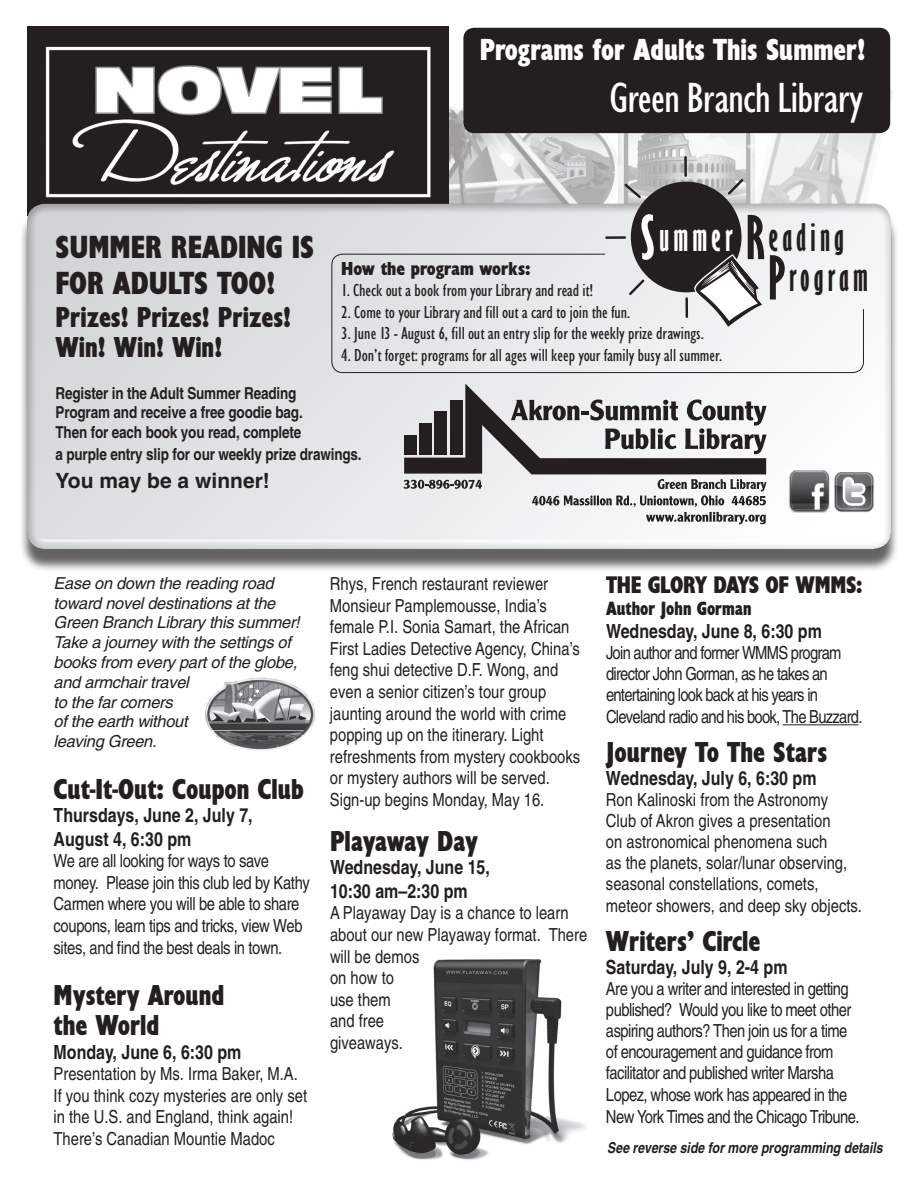
<style>
.page{position:relative;width:918px;height:1188px;background:#fff}
.page>*{position:absolute;margin:0;border:0;box-sizing:border-box;transform-origin:0 0}
.t1{font:43.65px "Classical Sans Cond DTC";letter-spacing:-.02em;color:#fff}
.t2{font:41.85px/40.3px "Classical Sans Ex Cond DTC";color:#231f20}
.t3{font:33.3px/36px "Classical Sans Ex Bd Cond DTC";color:#231f20;scale:.9 1}
.t4{font:31.65px "Classical Sans Ex Bd Cond DTC";color:#fff;scale:.9 1}
.t5{font:30px/30px "Classical Sans Ex Bd Cond DTC";color:#231f20;scale:.9 1}
.t6{font:30px "Classical Sans Ex Bd Cond DTC";letter-spacing:-.02em;color:#231f20;scale:.9 1}
.t7{font:24.9px "Classical Sans Ex Bd Cond DTC";letter-spacing:-.01em;color:#231f20;scale:.9 1}
.t8{font:700 21px "Helvetica";color:#231f20}
.t9{font:19.95px "Classical Sans Ex Bd Cond DTC";color:#231f20;scale:.9 1}
.t10{font:700 condensed 19.5px/23.4px "Helvetica";color:#231f20}
.t11{font:19.5px "Classical Sans Ex Bd Cond DTC";color:#231f20}
.t12{font:condensed 18px/21.6px "Helvetica";color:#231f20}
.t13{font:condensed 18px/21.1px "Helvetica";letter-spacing:-.03em;color:#231f20}
.t14{font:18px "Classical Sans Cond DTC";color:#231f20}
.t15{font:condensed 18px/21.6px "Helvetica";letter-spacing:-.02em;color:#231f20}
.t16{font:condensed 18px/21.1px "Helvetica";letter-spacing:-.04em;color:#231f20}
.t17{font:italic 16.5px/19.8px "Helvetica";letter-spacing:-.02em;color:#231f20}
.t18{font:700 condensed 16.5px/19.8px "Helvetica";letter-spacing:-.01em;color:#231f20}
.t19{font:italic 700 condensed 15px "Helvetica";color:#231f20}
.s1{font-size:66.45px;color:#fff}
.s2{color:#fff}
.s3{font-size:66.45px}
</style>
<div class="page">
<img style="left:393px;top:960px;width:193px;height:200px">
<img style="left:592px;top:133px;width:25px;height:69px">
<img style="left:617px;top:133px;width:128px;height:69px">
<img style="left:745px;top:63px;width:147px;height:139px">
<img style="left:448px;top:102px;width:144px;height:100px">
<img style="left:27px;top:27px;width:421px;height:175px">
<div style="left:19px;top:210px;width:880px;height:362px;background:#231f20;opacity:.7"></div>
<div style="left:26px;top:202px;width:866px;height:348px;background:#231f20;opacity:.75"></div>
<hr style="left:783px;top:724px;width:75px;height:1px;background:#231f20">
<svg style="left:331px;top:253px;width:533px;height:120px"></svg>
<div style="left:463px;top:28px;width:427px;height:105px;background:#231f20;border-radius:11px"></div>
<svg style="left:404px;top:384px;width:362px;height:140px"></svg>
<img style="left:205px;top:677px;width:110px;height:74px">
<img style="left:833px;top:472px;width:42px;height:41px">
<img style="left:787px;top:470px;width:43px;height:43px">
<div style="left:631px;top:182px;width:111px;height:110px;background:#231f20;border-radius:50%"></div>
<svg style="left:622px;top:181px;width:21px;height:19px"></svg>
<hr style="left:684px;top:157px;width:3px;height:19px;background:#231f20">
<svg style="left:726px;top:177px;width:20px;height:20px"></svg>
<hr style="left:685px;top:298px;width:3px;height:19px;background:#231f20">
<svg style="left:627px;top:277px;width:20px;height:20px"></svg>
<hr style="left:606px;top:236px;width:19px;height:3px;background:#231f20">
<svg style="left:694px;top:254px;width:70px;height:74px"></svg>
<h3 class="t4" style="left:480px;top:32px;width:430px">Programs for Adults This Summer!</h3>
<h1 class="t1" style="left:610px;top:73px;width:255px">Green Branch Library</h1>
<h2 class="t2" style="left:765px;top:217px;width:106px;text-indent:-128px"><span class="s1">S</span><span class="s2">ummer</span> <span class="s3">R</span>eading<br><span class="s3">P</span>rogram</h2>
<h3 class="t3" style="left:56px;top:229px;width:289px">SUMMER READING IS<br>FOR ADULTS TOO!</h3>
<h3 class="t5" style="left:56px;top:303px;width:263px">Prizes! Prizes! Prizes!<br>Win! Win! Win!</h3>
<p class="t18" style="left:56px;top:383px;width:249px">Register in the Adult Summer Reading<br>Program and receive a free goodie bag.<br>Then for each book you read, complete</p>
<p class="t18" style="left:56px;top:444px;width:308px">a purple entry slip for our weekly prize drawings.</p>
<p class="t8" style="left:56px;top:468px;width:216px">You may be a winner!</p>
<p class="t11" style="left:341px;top:257px;width:191px">How the program works:</p>
<p class="t14" style="left:341px;top:280px;width:253px">1. Check out a book from your Library and read it!</p>
<p class="t14" style="left:341px;top:302px;width:291px">2. Come to your Library and fill out a card to join the fun.</p>
<p class="t14" style="left:341px;top:323px;width:364px">3. June 13 - August 6, fill out an entry slip for the weekly prize drawings.</p>
<p class="t14" style="left:341px;top:345px;width:383px">4. Don’t forget: programs for all ages will keep your family busy all summer.</p>
<p class="t17" style="left:54px;top:573px;width:248px">Ease on down the reading road toward novel destinations at the<br>Green Branch Library this summer!<br>Take a journey with the settings of books from every part of the globe, and armchair travel<br>to the far corners<br>of the earth without<br>leaving Green.</p>
<h3 class="t5" style="left:54px;top:774px;width:280px">Cut-It-Out: Coupon Club</h3>
<p class="t10" style="left:54px;top:803px;width:201px">Thursdays, June 2, July 7,<br>August 4, 6:30 pm</p>
<p class="t15" style="left:54px;top:850px;width:258px">We are all looking for ways to save money. Please join this club led by Kathy Carmen where you will be able to share coupons, learn tips and tricks, view Web sites, and find the best deals in town.</p>
<h3 class="t5" style="left:54px;top:980px;width:191px">Mystery Around the World</h3>
<p class="t10" style="left:54px;top:1040px;width:189px">Monday, June 6, 6:30 pm</p>
<p class="t12" style="left:54px;top:1063px;width:255px">Presentation by Ms. Irma Baker, M.A.<br>If you think cozy mysteries are only set in the U.S. and England, think again!<br>There’s Canadian Mountie Madoc</p>
<p class="t12" style="left:330px;top:573px;width:252px">Rhys, French restaurant reviewer Monsieur Pamplemousse, India’s female P.I. Sonia Samart, the African First Ladies Detective Agency, China’s feng shui detective D.F. Wong, and even a senior citizen’s tour group jaunting around the world with crime popping up on the itinerary. Light refreshments from mystery cookbooks or mystery authors will be served.<br>Sign-up begins Monday, May 16.</p>
<h3 class="t6" style="left:330px;top:825px;width:166px">Playaway Day</h3>
<p class="t10" style="left:330px;top:855px;width:161px">Wednesday, June 15,<br>10:30 am–2:30 pm</p>
<p class="t12" style="left:330px;top:902px;width:259px">A Playaway Day is a chance to learn about our new Playaway format. There will be demos<br>on how to<br>use them<br>and free<br>giveaways.</p>
<h3 class="t7" style="left:606px;top:572px;width:287px">THE GLORY DAYS OF WMMS:</h3>
<p class="t9" style="left:606px;top:598px;width:163px">Author John Gorman</p>
<p class="t10" style="left:606px;top:620px;width:217px">Wednesday, June 8, 6:30 pm</p>
<p class="t16" style="left:606px;top:643px;width:258px">Join author and former WMMS program director John Gorman, as he takes an entertaining look back at his years in Cleveland radio and his book, The Buzzard.</p>
<h3 class="t5" style="left:606px;top:737px;width:247px">Journey To The Stars</h3>
<p class="t10" style="left:606px;top:767px;width:212px">Wednesday, July 6, 6:30 pm</p>
<p class="t12" style="left:606px;top:790px;width:257px;line-height:21.1px">Ron Kalinoski from the Astronomy Club of Akron gives a presentation<br>on astronomical phenomena such<br>as the planets, solar/lunar observing, seasonal constellations, comets, meteor showers, and deep sky objects.</p>
<h3 class="t5" style="left:606px;top:926px;width:173px">Writers’ Circle</h3>
<p class="t10" style="left:606px;top:956px;width:183px">Saturday, July 9, 2-4 pm</p>
<p class="t13" style="left:606px;top:979px;width:255px">Are you a writer and interested in getting published? Would you like to meet other aspiring authors? Then join us for a time of encouragement and guidance from facilitator and published writer Marsha Lopez, whose work has appeared in the New York Times and the Chicago Tribune.</p>
<p class="t19" style="left:607px;top:1139px;width:277px">See reverse side for more programming details</p>
</div>
